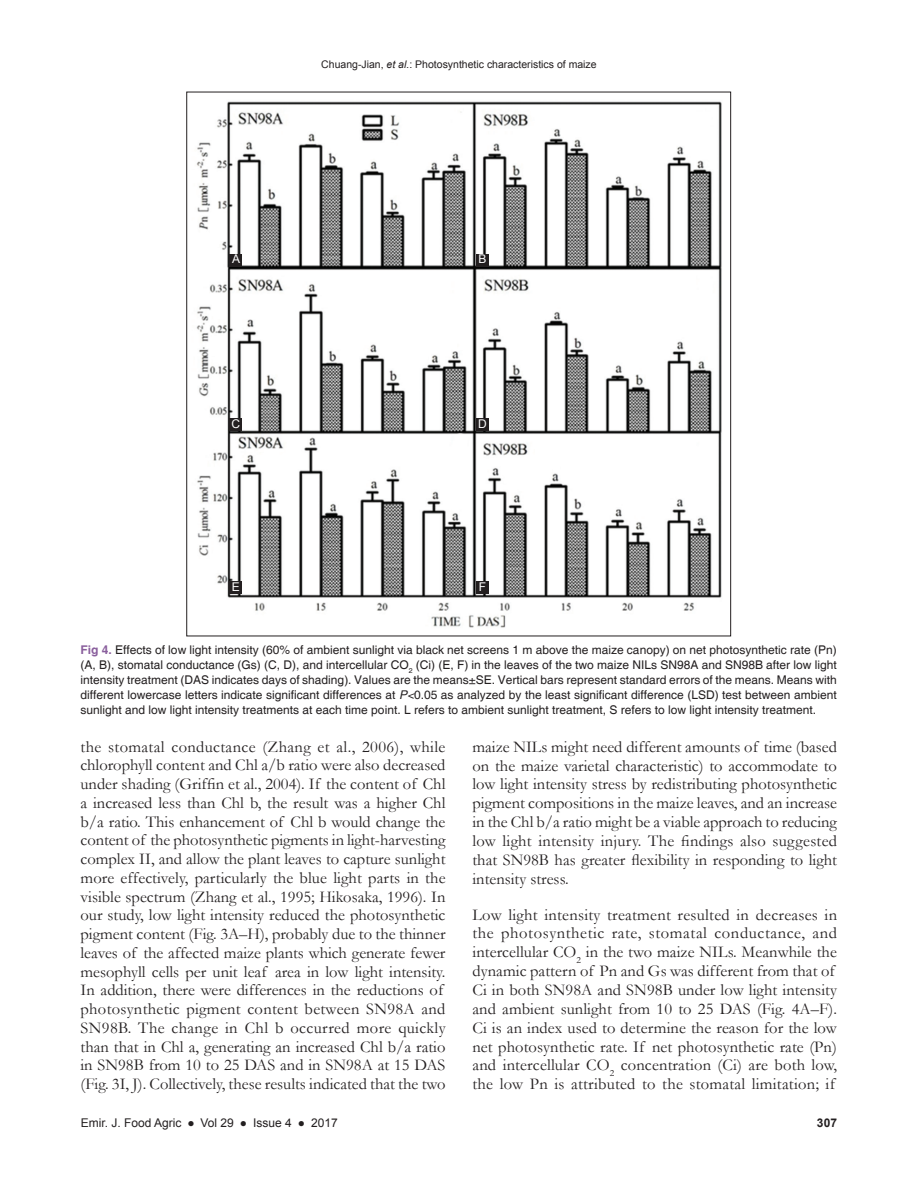
<style>
.page{position:relative;width:918px;height:1188px;background:#fff}
.page>*{position:absolute;margin:0;border:0;box-sizing:border-box;transform-origin:0 0}
.TX{font:16.5px/18.8px "Garamond";color:#231f20}
.FGC{font:12px/15px "Helvetica";color:#231f20;text-align:justify}
.t1{font:12px "Arial";color:#231f20}
.LABEL{font:12px "Arial";color:#fff}
.t2{font:700 12px "Arial";color:#231f20}
.t3{font:10.5px "Arial";color:#231f20}
.s1{font-style:italic}
.s2{font-weight:700;color:#8a5f9d}
</style>
<div class="page">
<img style="left:196px;top:101px;width:526px;height:527px">
<div style="left:230px;top:254px;width:12px;height:13px;background:#231f20"></div>
<div style="left:230px;top:418px;width:12px;height:13px;background:#231f20"></div>
<div style="left:230px;top:581px;width:12px;height:13px;background:#231f20"></div>
<div style="left:476px;top:254px;width:13px;height:13px;background:#231f20"></div>
<div style="left:476px;top:418px;width:13px;height:13px;background:#231f20"></div>
<div style="left:476px;top:581px;width:13px;height:13px;background:#231f20"></div>
<p class="t3" style="left:321px;top:57px;width:277px">Chuang-Jian, <span class="s1">et al.</span>: Photosynthetic characteristics of maize</p>
<p class="LABEL" style="left:232px;top:251px;width:10px">A</p>
<p class="LABEL" style="left:479px;top:251px;width:10px">B</p>
<p class="LABEL" style="left:232px;top:416px;width:10px">C</p>
<p class="LABEL" style="left:478px;top:416px;width:10px">D</p>
<p class="LABEL" style="left:232px;top:579px;width:10px">E</p>
<p class="LABEL" style="left:479px;top:579px;width:9px">F</p>
<p class="FGC" style="left:81px;top:643px;width:758px"><span class="s2">Fig 4.</span> Effects of low light intensity (60% of ambient sunlight via black net screens 1 m above the maize canopy) on net photosynthetic rate (Pn) (A, B), stomatal conductance (Gs) (C, D), and intercellular CO<sub>2</sub> (Ci) (E, F) in the leaves of the two maize NILs SN98A and SN98B after low light intensity treatment (DAS indicates days of shading). Values are the means±SE. Vertical bars represent standard errors of the means. Means with different lowercase letters indicate significant differences at <span class="s1">P&lt;</span>0.05 as analyzed by the least significant difference (LSD) test between ambient sunlight and low light intensity treatments at each time point. L refers to ambient sunlight treatment, S refers to low light intensity treatment.</p>
<p class="TX" style="left:81px;top:737px;width:367px">the stomatal conductance (Zhang et al., 2006), while chlorophyll content and Chl a/b ratio were also decreased under shading (Griffin et al., 2004). If the content of Chl a increased less than Chl b, the result was a higher Chl b/a ratio. This enhancement of Chl b would change the content of the photosynthetic pigments in light-harvesting complex II, and allow the plant leaves to capture sunlight more effectively, particularly the blue light parts in the visible spectrum (Zhang et al., 1995; Hikosaka, 1996). In our study, low light intensity reduced the photosynthetic pigment content (Fig. 3A–H), probably due to the thinner leaves of the affected maize plants which generate fewer mesophyll cells per unit leaf area in low light intensity.<br>In addition, there were differences in the reductions of photosynthetic pigment content between SN98A and SN98B. The change in Chl b occurred more quickly than that in Chl a, generating an increased Chl b/a ratio in SN98B from 10 to 25 DAS and in SN98A at 15 DAS (Fig. 3I, J). Collectively, these results indicated that the two</p>
<p class="TX" style="left:472px;top:737px;width:366px;text-align:justify">maize NILs might need different amounts of time (based on the maize varietal characteristic) to accommodate to low light intensity stress by redistributing photosynthetic pigment compositions in the maize leaves, and an increase in the Chl b/a ratio might be a viable approach to reducing low light intensity injury. The findings also suggested that SN98B has greater flexibility in responding to light intensity stress.</p>
<p class="TX" style="left:472px;top:905px;width:366px">Low light intensity treatment resulted in decreases in the photosynthetic rate, stomatal conductance, and intercellular CO<sub>2</sub> in the two maize NILs. Meanwhile the dynamic pattern of Pn and Gs was different from that of Ci in both SN98A and SN98B under low light intensity and ambient sunlight from 10 to 25 DAS (Fig. 4A–F).<br>Ci is an index used to determine the reason for the low net photosynthetic rate. If net photosynthetic rate (Pn) and intercellular CO<sub>2</sub> concentration (Ci) are both low, the low Pn is attributed to the stomatal limitation; if</p>
<p class="t1" style="left:81px;top:1114px;width:259px">Emir. J. Food Agric ● Vol 29 ● Issue 4 ● 2017</p>
<p class="t2" style="left:817px;top:1114px;width:22px">307</p>
</div>
